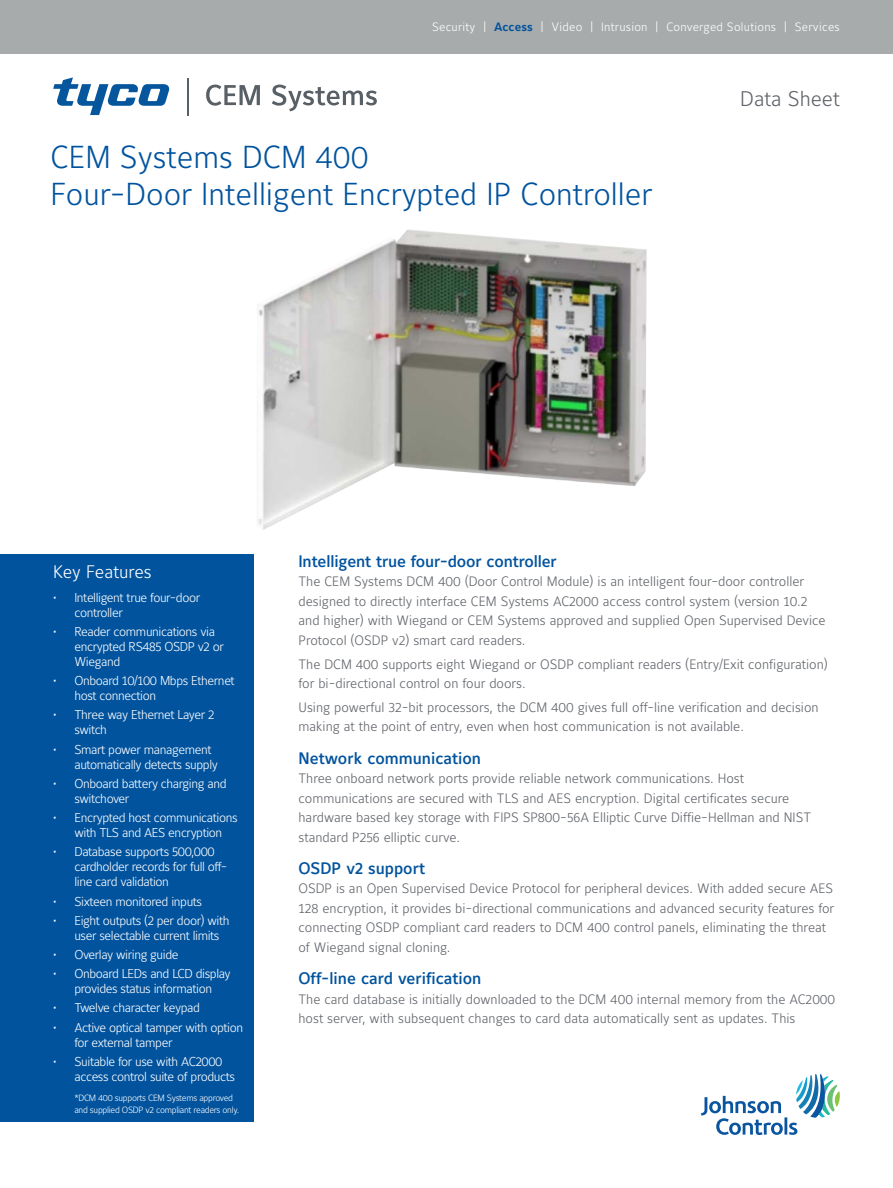
<style>
.page{position:relative;width:893px;height:1188px;background:#fff}
.page>*{position:absolute;margin:0;border:0;box-sizing:border-box;transform-origin:0 0}
.t1{font:300 31.5px/37.8px "Maurea Jci Lf ML";color:#01539e}
.t2{font:300 21px "Maurea Jci Lf ML";color:#5f6369}
.t3{font:300 18px "Maurea Jci Lf ML";color:#fff}
.t4{font:500 16.5px "Maurea Jci Lf ML";color:#01539e}
.t5{font:300 13.5px/19.5px "Maurea Jci Lf ML";color:#5f6369}
.t6{font:300 12.75px/15px "Maurea Jci Lf ML";letter-spacing:-.03em;color:#fff}
.t7{font:300 12px "Maurea Jci Lf ML";letter-spacing:.02em;color:#fff}
.t8{font:300 9px/12px "Maurea Jci Lf ML";letter-spacing:-.03em;color:#fff}
.s1{font-weight:700;color:#01539e}
</style>
<div class="page">
<div style="left:0;top:555px;width:254px;height:567px;background:#01539e"></div>
<div style="left:0;top:0;width:893px;height:53px;background:#a8abac"></div>
<svg style="left:701px;top:1074px;width:139px;height:61px"></svg>
<img style="left:257px;top:229px;width:390px;height:301px">
<svg style="left:206px;top:85px;width:54px;height:21px"></svg>
<svg style="left:272px;top:85px;width:105px;height:26px"></svg>
<hr style="left:187px;top:78px;width:1px;height:37px;background:#585f65">
<svg style="left:53px;top:77px;width:117px;height:38px"></svg>
<p class="t7" style="left:432px;top:19px;width:409px">Security | <span class="s1">Access</span> | Video | Intrusion | Converged Solutions | Services</p>
<h1 class="t1" style="left:50px;top:137px;width:604px">CEM Systems DCM 400<br>Four-Door Intelligent Encrypted IP Controller</h1>
<h2 class="t2" style="left:740px;top:86px;width:101px">Data Sheet</h2>
<h3 class="t3" style="left:53px;top:560px;width:100px">Key Features</h3>
<p class="t6" style="left:74px;top:589px;width:127px;text-indent:-21px">• Intelligent true four-door controller</p>
<p class="t6" style="left:74px;top:624px;width:151px;text-indent:-21px">• Reader communications via encrypted RS485 OSDP v2 or<br>Wiegand</p>
<p class="t6" style="left:74px;top:673px;width:162px;text-indent:-21px">• Onboard 10/100 Mbps Ethernet host connection</p>
<p class="t6" style="left:74px;top:707px;width:142px;text-indent:-21px">• Three way Ethernet Layer 2 switch</p>
<p class="t6" style="left:74px;top:741px;width:145px;text-indent:-21px">• Smart power management automatically detects supply</p>
<p class="t6" style="left:74px;top:776px;width:154px;text-indent:-21px">• Onboard battery charging and switchover</p>
<p class="t6" style="left:53px;top:810px;width:186px;text-align:center">• Encrypted host communications with TLS and AES encryption</p>
<p class="t6" style="left:74px;top:844px;width:154px;text-indent:-21px">• Database supports 500,000 cardholder records for full off&shy;line card validation</p>
<p class="t6" style="left:53px;top:893px;width:151px">• Sixteen monitored inputs</p>
<p class="t6" style="left:74px;top:913px;width:157px;text-indent:-21px">• Eight outputs (2 per door) with user selectable current limits</p>
<p class="t6" style="left:53px;top:947px;width:127px">• Overlay wiring guide</p>
<p class="t6" style="left:53px;top:966px;width:179px;text-align:center">• Onboard LEDs and LCD display provides status information</p>
<p class="t6" style="left:53px;top:1000px;width:148px">• Twelve character keypad</p>
<p class="t6" style="left:74px;top:1020px;width:170px;text-indent:-21px">• Active optical tamper with option for external tamper</p>
<p class="t6" style="left:74px;top:1054px;width:162px;text-indent:-21px">• Suitable for use with AC2000 access control suite of products</p>
<p class="t8" style="left:74px;top:1091px;width:166px">*DCM 400 supports CEM Systems approved and supplied OSDP v2 compliant readers only.</p>
<p class="t4" style="left:298px;top:551px;width:260px">Intelligent true four-door controller</p>
<p class="t5" style="left:298px;top:572px;width:529px">The CEM Systems DCM 400 (Door Control Module) is an intelligent four-door controller designed to directly interface CEM Systems AC2000 access control system (version 10.2 and higher) with Wiegand or CEM Systems approved and supplied Open Supervised Device Protocol (OSDP v2) smart card readers.</p>
<p class="t5" style="left:298px;top:654px;width:531px">The DCM 400 supports eight Wiegand or OSDP compliant readers (Entry/Exit configuration) for bi-directional control on four doors.</p>
<p class="t5" style="left:298px;top:697px;width:522px">Using powerful 32-bit processors, the DCM 400 gives full off-line verification and decision making at the point of entry, even when host communication is not available.</p>
<p class="t4" style="left:298px;top:748px;width:184px">Network communication</p>
<p class="t5" style="left:298px;top:768px;width:514px">Three onboard network ports provide reliable network communications. Host communications are secured with TLS and AES encryption. Digital certificates secure hardware based key storage with FIPS SP800-56A Elliptic Curve Diffie-Hellman and NIST standard P256 elliptic curve.</p>
<p class="t4" style="left:298px;top:858px;width:128px">OSDP v2 support</p>
<p class="t5" style="left:298px;top:879px;width:537px">OSDP is an Open Supervised Device Protocol for peripheral devices. With added secure AES 128 encryption, it provides bi-directional communications and advanced security features for connecting OSDP compliant card readers to DCM 400 control panels, eliminating the threat of Wiegand signal cloning.</p>
<p class="t4" style="left:298px;top:968px;width:185px">Off-line card verification</p>
<p class="t5" style="left:298px;top:989px;width:538px">The card database is initially downloaded to the DCM 400 internal memory from the AC2000 host server, with subsequent changes to card data automatically sent as updates. This</p>
</div>
